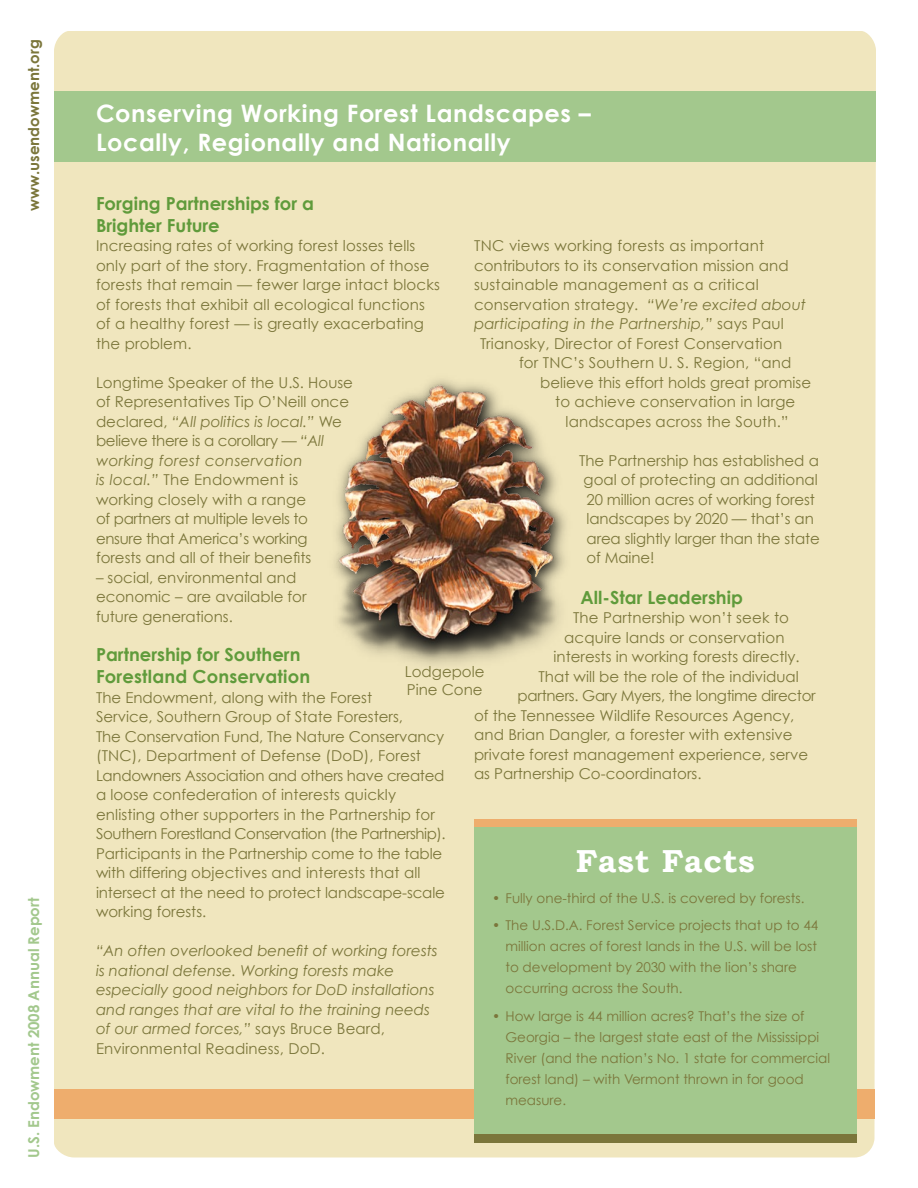
<style>
.page{position:relative;width:918px;height:1188px;background:#fff}
.page>*{position:absolute;margin:0;border:0;box-sizing:border-box;transform-origin:0 0}
.t1{font:700 31.8px "Bookman Old Style";letter-spacing:.025em;color:#fff}
.t2{font:700 24px/28.8px "Century Gothic";letter-spacing:.025em;color:#fff}
.t3{font:700 18px/21.6px "Century Gothic";color:#609b3b}
.t4{font:15px/19.5px "Century Gothic";color:#7b763b}
.t5{font:italic 15px/19.5px "Century Gothic";color:#7b763b}
.t6{font:15px "Century Gothic";letter-spacing:.02em;color:#7b763b}
.t7{font:15px "Century Gothic";letter-spacing:-.02em;color:#7b763b}
.t8{font:700 15px "Century Gothic";color:#a3c88d}
.t9{font:700 15px "Century Gothic";color:#7b763b}
.t10{font:13.5px/21px "Century Gothic";color:#7b763b}
.s1{font-style:italic}
.s2{font-style:normal}
</style>
<div class="page">
<div style="left:54px;top:31px;width:822px;height:1126px;background:#f0e6be"></div>
<div style="left:54px;top:92px;width:822px;height:70px;background:#a3c88d"></div>
<svg style="left:54px;top:31px;width:21px;height:4px"></svg>
<svg style="left:54px;top:1155px;width:21px;height:3px"></svg>
<div style="left:54px;top:1089px;width:820px;height:30px;background:#eead6d"></div>
<div style="left:328px;top:374px;width:245px;height:299px;background:#f0e6be"></div>
<img style="left:320px;top:362px;width:253px;height:304px">
<div style="left:474px;top:826px;width:382px;height:308px;background:#a3c88d"></div>
<div style="left:474px;top:819px;width:382px;height:7px;background:#eead6d"></div>
<div style="left:474px;top:1134px;width:382px;height:9px;background:#7b763b"></div>
<p class="t9" style="left:24px;top:211px;width:173px;rotate:-90deg">www.usendowment.org</p>
<p class="t8" style="left:24px;top:1158px;width:262px;rotate:-90deg">U.S. Endowment 2008 Annual Report</p>
<h2 class="t2" style="left:96px;top:98px;width:496px">Conserving Working Forest Landscapes –<br>Locally, Regionally and Nationally</h2>
<p class="t3" style="left:96px;top:192px;width:220px">Forging Partnerships for a<br>Brighter Future</p>
<p class="t4" style="left:96px;top:236px;width:345px">Increasing rates of working forest losses tells only part of the story. Fragmentation of those forests that remain — fewer large intact blocks of forests that exhibit all ecological functions of a healthy forest — is greatly exacerbating the problem.</p>
<p class="t4" style="left:96px;top:373px;width:259px">Longtime Speaker of the U.S. House of Representatives Tip O’Neill once declared, <span class="s1">“All politics is local.”</span> We believe there is a corollary — <span class="s1">“All working forest conservation<br>is local.”</span> The Endowment is working closely with a range<br>of partners at multiple levels to ensure that America’s working forests and all of their benefits</p>
<p class="t4" style="left:96px;top:568px;width:212px">– social, environmental and economic – are available for future generations.</p>
<p class="t3" style="left:96px;top:644px;width:216px">Partnership for Southern<br>Forestland Conservation</p>
<p class="t4" style="left:96px;top:687px;width:351px">The Endowment, along with the Forest<br>Service, Southern Group of State Foresters,<br>The Conservation Fund, The Nature Conservancy (TNC), Department of Defense (DoD), Forest Landowners Association and others have created a loose confederation of interests quickly enlisting other supporters in the Partnership for Southern Forestland Conservation (the Partnership).<br>Participants in the Partnership come to the table with differing objectives and interests that all intersect at the need to protect landscape-scale working forests.</p>
<p class="t5" style="left:96px;top:941px;width:343px">“An often overlooked benefit of working forests is national defense. Working forests make especially good neighbors for DoD installations and ranges that are vital to the training needs of our armed forces,” <span class="s2">says Bruce Beard, Environmental Readiness, DoD.</span></p>
<p class="t6" style="left:474px;top:237px;width:292px">TNC views working forests as important</p>
<p class="t4" style="left:474px;top:256px;width:316px">contributors to its conservation mission and</p>
<p class="t6" style="left:474px;top:276px;width:286px">sustainable management as a critical</p>
<p class="t4" style="left:474px;top:295px;width:334px">conservation strategy. <span class="s1">“We’re excited about</span></p>
<p class="t5" style="left:474px;top:314px;width:311px">participating in the Partnership,” <span class="s2">says Paul</span></p>
<p class="t4" style="left:480px;top:334px;width:304px">Trianosky, Director of Forest Conservation</p>
<p class="t4" style="left:519px;top:353px;width:274px">for TNC’s Southern U. S. Region, “and</p>
<p class="t4" style="left:540px;top:373px;width:273px">believe this effort holds great promise</p>
<p class="t4" style="left:555px;top:392px;width:242px">to achieve conservation in large</p>
<p class="t4" style="left:566px;top:412px;width:224px">landscapes across the South.”</p>
<p class="t4" style="left:584px;top:451px;width:238px;text-indent:-4px">The Partnership has established a goal of protecting an additional<br>20 million acres of working forest landscapes by 2020 — that’s an area slightly larger than the state of Maine!</p>
<p class="t3" style="left:581px;top:586px;width:164px">All-Star Leadership</p>
<p class="t4" style="left:573px;top:608px;width:217px">The Partnership won’t seek to</p>
<p class="t4" style="left:564px;top:628px;width:222px">acquire lands or conservation</p>
<p class="t4" style="left:554px;top:647px;width:248px">interests in working forests directly.</p>
<p class="t4" style="left:539px;top:667px;width:262px">That will be the role of the individual</p>
<p class="t7" style="left:518px;top:687px;width:300px">partners. Gary Myers, the longtime director</p>
<p class="t4" style="left:474px;top:706px;width:322px">of the Tennessee Wildlife Resources Agency,</p>
<p class="t4" style="left:474px;top:725px;width:320px">and Brian Dangler, a forester with extensive</p>
<p class="t4" style="left:474px;top:745px;width:336px">private forest management experience, serve</p>
<p class="t4" style="left:474px;top:764px;width:229px">as Partnership Co-coordinators.</p>
<p class="t4" style="left:405px;top:662px;width:81px;line-height:18px">Lodgepole<br>Pine Cone</p>
<h1 class="t1" style="left:576px;top:842px;width:180px">Fast Facts</h1>
<p class="t10" style="left:492px;top:887px;width:314px">• Fully one-third of the U.S. is covered by forests.</p>
<p class="t10" style="left:506px;top:915px;width:314px;text-indent:-14px">• The U.S.D.A. Forest Service projects that up to 44 million acres of forest lands in the U.S. will be lost to development by 2030 with the lion’s share occurring across the South.</p>
<p class="t10" style="left:506px;top:1006px;width:326px;text-indent:-14px">• How large is 44 million acres? That’s the size of Georgia – the largest state east of the Mississippi River (and the nation’s No. 1 state for commercial forest land) – with Vermont thrown in for good measure.</p>
</div>
